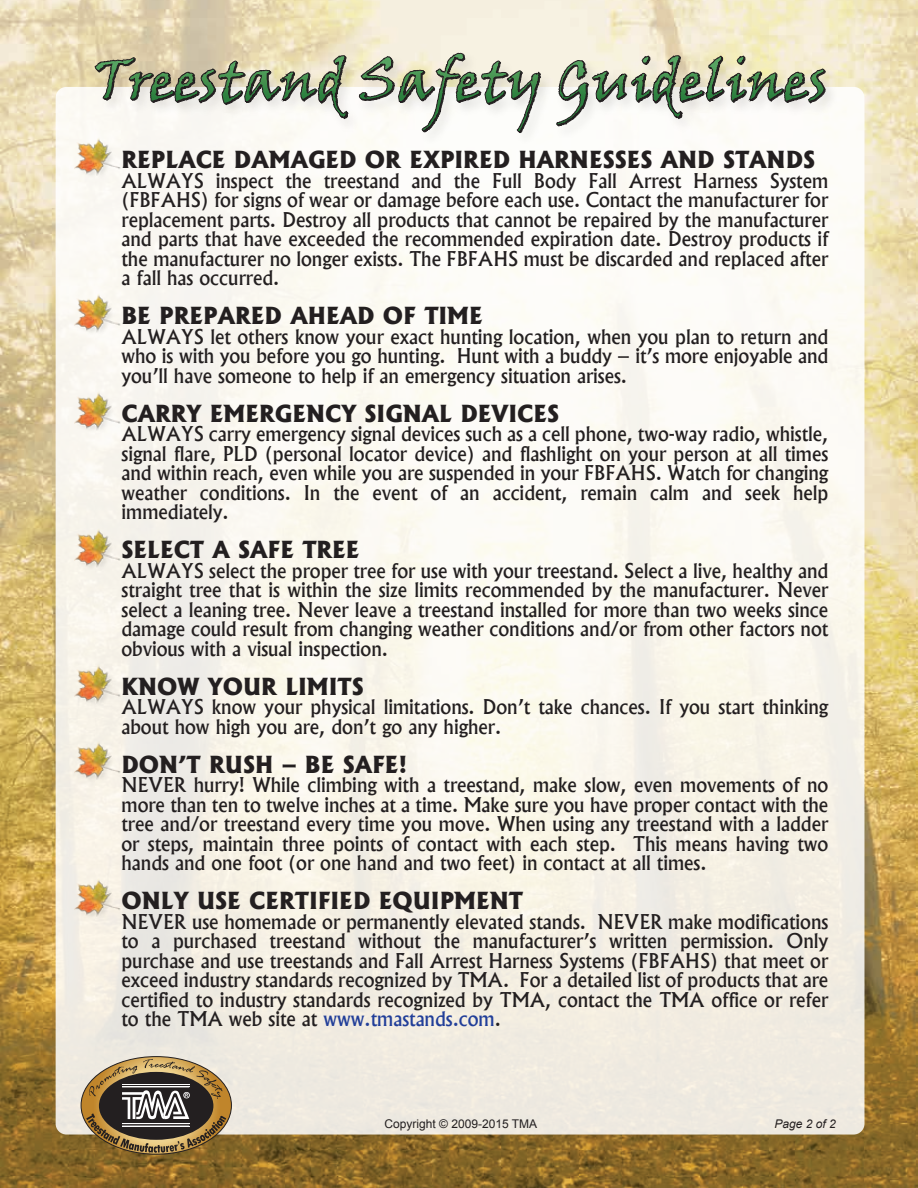
<style>
.page{position:relative;width:918px;height:1188px;background:#fff}
.page>*{position:absolute;margin:0;border:0;box-sizing:border-box;transform-origin:0 0}
.t1{font:57px "Viner Hand ITC";color:#231f20}
.t2{font:800 22.5px "Albertus";color:#231f20}
.t3{font:500 19.5px/19.5px "Albertus";color:#231f20;text-align:justify}
.t4{font:12px "Arial";color:#231f20}
.t5{font:italic 12px "Arial";color:#231f20}
.s1{color:#223f99}
</style>
<div class="page">
<img style="left:0;top:0;width:918px;height:1188px">
<div style="left:56px;top:87px;width:808px;height:1048px;background:linear-gradient(to right,#f6f3eb,#f9f6ed);border-radius:11px"></div>
<svg style="left:81px;top:1057px;width:150px;height:97px;background:#897657"></svg>
<img style="left:86px;top:43px;width:760px;height:110px">
<svg style="left:95px;top:50px;width:254px;height:69px"></svg>
<svg style="left:359px;top:53px;width:182px;height:81px"></svg>
<svg style="left:556px;top:55px;width:270px;height:72px"></svg>
<img style="left:75px;top:294px;width:48px;height:45px">
<img style="left:75px;top:137px;width:48px;height:45px">
<img style="left:75px;top:391px;width:48px;height:45px">
<img style="left:75px;top:665px;width:48px;height:44px">
<img style="left:75px;top:529px;width:48px;height:44px">
<img style="left:75px;top:741px;width:48px;height:45px">
<img style="left:75px;top:878px;width:48px;height:45px">
<h1 class="t1" style="left:95px;top:46px;width:735px">Treestand Safety Guidelines</h1>
<p class="t2" style="left:122px;top:146px;width:695px">REPLACE DAMAGED OR EXPIRED HARNESSES AND STANDS</p>
<p class="t3" style="left:122px;top:171px;width:708px">ALWAYS inspect the treestand and the Full Body Fall Arrest Harness System (FBFAHS) for signs of wear or damage before each use. Contact the manufacturer for replacement parts. Destroy all products that cannot be repaired by the manufacturer and parts that have exceeded the recommended expiration date. Destroy products if the manufacturer no longer exists. The FBFAHS must be discarded and replaced after a fall has occurred.</p>
<p class="t2" style="left:122px;top:302px;width:363px">BE PREPARED AHEAD OF TIME</p>
<p class="t3" style="left:122px;top:327px;width:708px">ALWAYS let others know your exact hunting location, when you plan to return and who is with you before you go hunting. Hunt with a buddy – it’s more enjoyable and you’ll have someone to help if an emergency situation arises.</p>
<p class="t2" style="left:122px;top:399px;width:439px">CARRY EMERGENCY SIGNAL DEVICES</p>
<p class="t3" style="left:122px;top:424px;width:708px">ALWAYS carry emergency signal devices such as a cell phone, two-way radio, whistle, signal flare, PLD (personal locator device) and flashlight on your person at all times and within reach, even while you are suspended in your FBFAHS. Watch for changing weather conditions. In the event of an accident, remain calm and seek help immediately.</p>
<p class="t2" style="left:122px;top:536px;width:240px">SELECT A SAFE TREE</p>
<p class="t3" style="left:122px;top:561px;width:708px">ALWAYS select the proper tree for use with your treestand. Select a live, healthy and straight tree that is within the size limits recommended by the manufacturer. Never select a leaning tree. Never leave a treestand installed for more than two weeks since damage could result from changing weather conditions and/or from other factors not obvious with a visual inspection.</p>
<p class="t2" style="left:122px;top:672px;width:244px">KNOW YOUR LIMITS</p>
<p class="t3" style="left:122px;top:697px;width:708px">ALWAYS know your physical limitations. Don’t take chances. If you start thinking about how high you are, don’t go any higher.</p>
<p class="t2" style="left:122px;top:750px;width:287px">DON’T RUSH – BE SAFE!</p>
<p class="t3" style="left:122px;top:775px;width:708px">NEVER hurry! While climbing with a treestand, make slow, even movements of no more than ten to twelve inches at a time. Make sure you have proper contact with the tree and/or treestand every time you move. When using any treestand with a ladder or steps, maintain three points of contact with each step. This means having two hands and one foot (or one hand and two feet) in contact at all times.</p>
<p class="t2" style="left:122px;top:887px;width:403px">ONLY USE CERTIFIED EQUIPMENT</p>
<p class="t3" style="left:122px;top:912px;width:708px">NEVER use homemade or permanently elevated stands. NEVER make modifications to a purchased treestand without the manufacturer’s written permission. Only purchase and use treestands and Fall Arrest Harness Systems (FBFAHS) that meet or exceed industry standards recognized by TMA. For a detailed list of products that are certified to industry standards recognized by TMA, contact the TMA office or refer to the TMA web site at <span class="s1">www.tmastands.com</span>.</p>
<p class="t4" style="left:385px;top:1116px;width:154px">Copyright © 2009-2015 TMA</p>
<p class="t5" style="left:774px;top:1116px;width:63px">Page 2 of 2</p>
</div>
